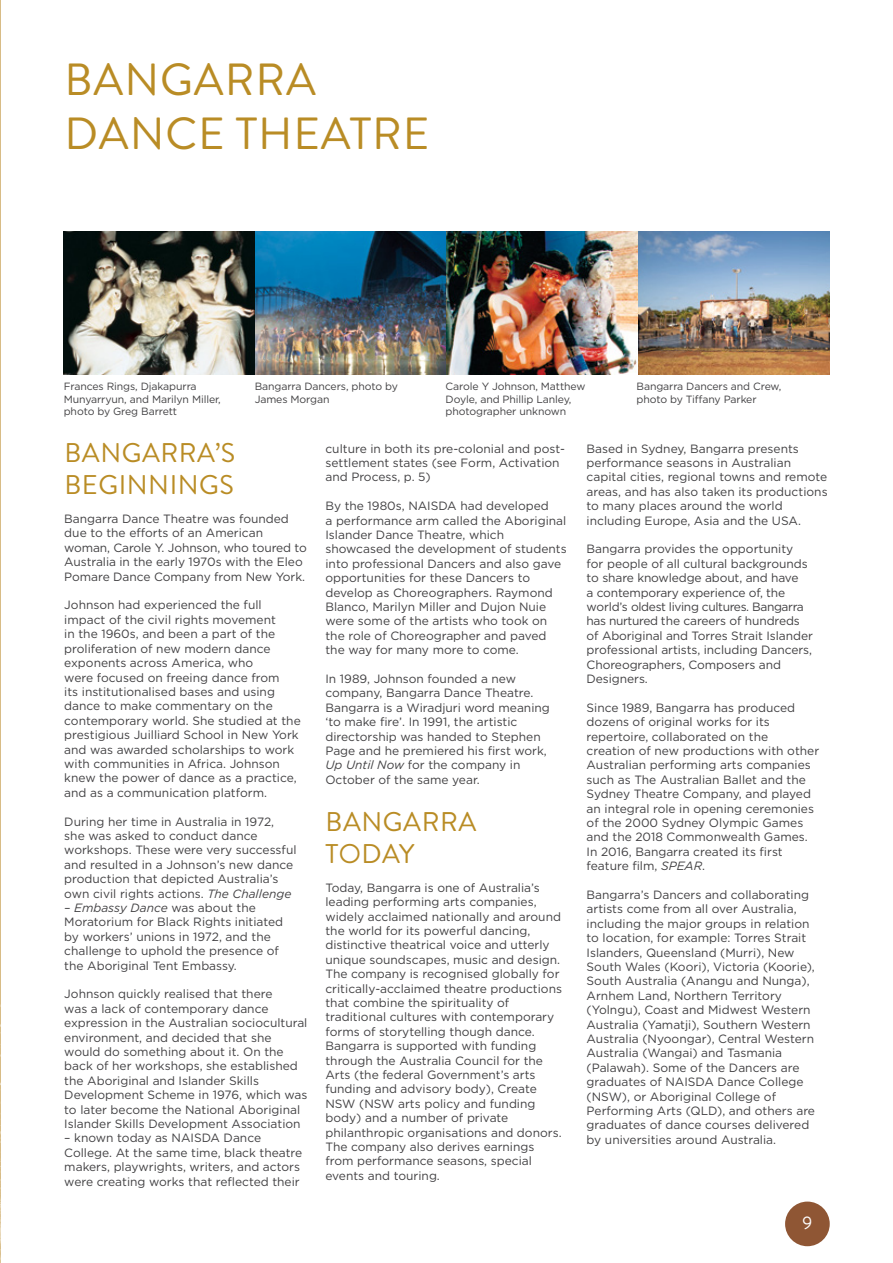
<style>
.page{position:relative;width:893px;height:1263px;background:#fff}
.page>*{position:absolute;margin:0;border:0;box-sizing:border-box;transform-origin:0 0}
.t1{font:45px/54px "Brandon Grotesque";letter-spacing:.02em;color:#b98c25}
.t2{font:27px/32.4px "Brandon Grotesque";letter-spacing:.02em;color:#b98c25}
.t3{font:18px "Brandon Grotesque";color:#fff}
.t4{font:12px/14.4px "Gotham";color:#414042}
.t5{font:10.5px/12.6px "Gotham";letter-spacing:-.01em;color:#414042}
.s1{font-style:italic}
</style>
<div class="page">
<div style="left:785px;top:1201px;width:45px;height:45px;background:#8f5634;border-radius:50%"></div>
<hr style="left:0;top:0;width:1px;height:1263px;background:#d8bc86">
<img style="left:0;top:1004px;width:1px;height:259px">
<img style="left:64px;top:232px;width:191px;height:142px">
<img style="left:255px;top:232px;width:192px;height:142px">
<img style="left:447px;top:232px;width:191px;height:142px">
<img style="left:638px;top:232px;width:192px;height:142px">
<h1 class="t1" style="left:65px;top:53px;width:366px">BANGARRA<br>DANCE THEATRE</h1>
<p class="t5" style="left:64px;top:380px;width:159px">Frances Rings, Djakapurra<br>Munyarryun, and Marilyn Miller, photo by Greg Barrett</p>
<p class="t5" style="left:255px;top:380px;width:145px">Bangarra Dancers, photo by<br>James Morgan</p>
<p class="t5" style="left:446px;top:380px;width:141px">Carole Y Johnson, Matthew<br>Doyle, and Phillip Lanley, photographer unknown</p>
<p class="t5" style="left:637px;top:380px;width:146px">Bangarra Dancers and Crew, photo by Tiffany Parker</p>
<h2 class="t2" style="left:64px;top:437px;width:172px">BANGARRA’S<br>BEGINNINGS</h2>
<p class="t4" style="left:64px;top:511px;width:244px">Bangarra Dance Theatre was founded due to the efforts of an American woman, Carole Y. Johnson, who toured to Australia in the early 1970s with the Eleo Pomare Dance Company from New York.</p>
<p class="t4" style="left:64px;top:598px;width:238px">Johnson had experienced the full impact of the civil rights movement<br>in the 1960s, and been a part of the proliferation of new modern dance exponents across America, who<br>were focused on freeing dance from<br>its institutionalised bases and using dance to make commentary on the contemporary world. She studied at the prestigious Juilliard School in New York and was awarded scholarships to work with communities in Africa. Johnson knew the power of dance as a practice, and as a communication platform.</p>
<p class="t4" style="left:64px;top:814px;width:234px">During her time in Australia in 1972, she was asked to conduct dance workshops. These were very successful and resulted in a Johnson’s new dance production that depicted Australia’s own civil rights actions. <span class="s1">The Challenge</span></p>
<p class="t4" style="left:64px;top:900px;width:220px"><span class="s1">– Embassy Dance</span> was about the Moratorium for Black Rights initiated by workers’ unions in 1972, and the challenge to uphold the presence of the Aboriginal Tent Embassy.</p>
<p class="t4" style="left:64px;top:987px;width:245px">Johnson quickly realised that there<br>was a lack of contemporary dance expression in the Australian sociocultural environment, and decided that she would do something about it. On the back of her workshops, she established the Aboriginal and Islander Skills Development Scheme in 1976, which was to later become the National Aboriginal Islander Skills Development Association</p>
<p class="t4" style="left:64px;top:1131px;width:240px">– known today as NAISDA Dance College. At the same time, black theatre makers, playwrights, writers, and actors were creating works that reflected their</p>
<p class="t4" style="left:325px;top:441px;width:241px">culture in both its pre-colonial and post&shy;settlement states (see Form, Activation and Process, p. 5)</p>
<p class="t4" style="left:325px;top:498px;width:243px">By the 1980s, NAISDA had developed<br>a performance arm called the Aboriginal Islander Dance Theatre, which showcased the development of students into professional Dancers and also gave opportunities for these Dancers to develop as Choreographers. Raymond Blanco, Marilyn Miller and Dujon Nuie were some of the artists who took on the role of Choreographer and paved the way for many more to come.</p>
<p class="t4" style="left:325px;top:671px;width:226px">In 1989, Johnson founded a new company, Bangarra Dance Theatre.<br>Bangarra is a Wiradjuri word meaning ‘to make fire’. In 1991, the artistic directorship was handed to Stephen<br>Page and he premiered his first work,<br><span class="s1">Up Until Now</span> for the company in<br>October of the same year.</p>
<h2 class="t2" style="left:326px;top:805px;width:152px">BANGARRA<br>TODAY</h2>
<p class="t4" style="left:325px;top:880px;width:238px">Today, Bangarra is one of Australia’s leading performing arts companies, widely acclaimed nationally and around the world for its powerful dancing, distinctive theatrical voice and utterly unique soundscapes, music and design.<br>The company is recognised globally for critically-acclaimed theatre productions that combine the spirituality of traditional cultures with contemporary forms of storytelling though dance.<br>Bangarra is supported with funding through the Australia Council for the Arts (the federal Government’s arts funding and advisory body), Create NSW (NSW arts policy and funding body) and a number of private philanthropic organisations and donors.<br>The company also derives earnings from performance seasons, special events and touring.</p>
<p class="t4" style="left:587px;top:441px;width:243px">Based in Sydney, Bangarra presents performance seasons in Australian capital cities, regional towns and remote areas, and has also taken its productions to many places around the world including Europe, Asia and the USA.</p>
<p class="t4" style="left:587px;top:542px;width:228px">Bangarra provides the opportunity for people of all cultural backgrounds to share knowledge about, and have<br>a contemporary experience of, the world’s oldest living cultures. Bangarra has nurtured the careers of hundreds of Aboriginal and Torres Strait Islander professional artists, including Dancers, Choreographers, Composers and Designers.</p>
<p class="t4" style="left:587px;top:700px;width:234px">Since 1989, Bangarra has produced dozens of original works for its repertoire, collaborated on the creation of new productions with other Australian performing arts companies such as The Australian Ballet and the Sydney Theatre Company, and played an integral role in opening ceremonies of the 2000 Sydney Olympic Games and the 2018 Commonwealth Games.<br>In 2016, Bangarra created its first feature film, <span class="s1">SPEAR</span>.</p>
<p class="t4" style="left:587px;top:887px;width:230px">Bangarra’s Dancers and collaborating artists come from all over Australia, including the major groups in relation to location, for example: Torres Strait Islanders, Queensland (Murri), New South Wales (Koori), Victoria (Koorie), South Australia (Anangu and Nunga), Arnhem Land, Northern Territory (Yolngu), Coast and Midwest Western Australia (Yamatji), Southern Western Australia (Nyoongar), Central Western Australia (Wangai) and Tasmania (Palawah). Some of the Dancers are graduates of NAISDA Dance College (NSW), or Aboriginal College of Performing Arts (QLD), and others are graduates of dance courses delivered by universities around Australia.</p>
<h3 class="t3" style="left:802px;top:1211px;width:11px">9</h3>
</div>
